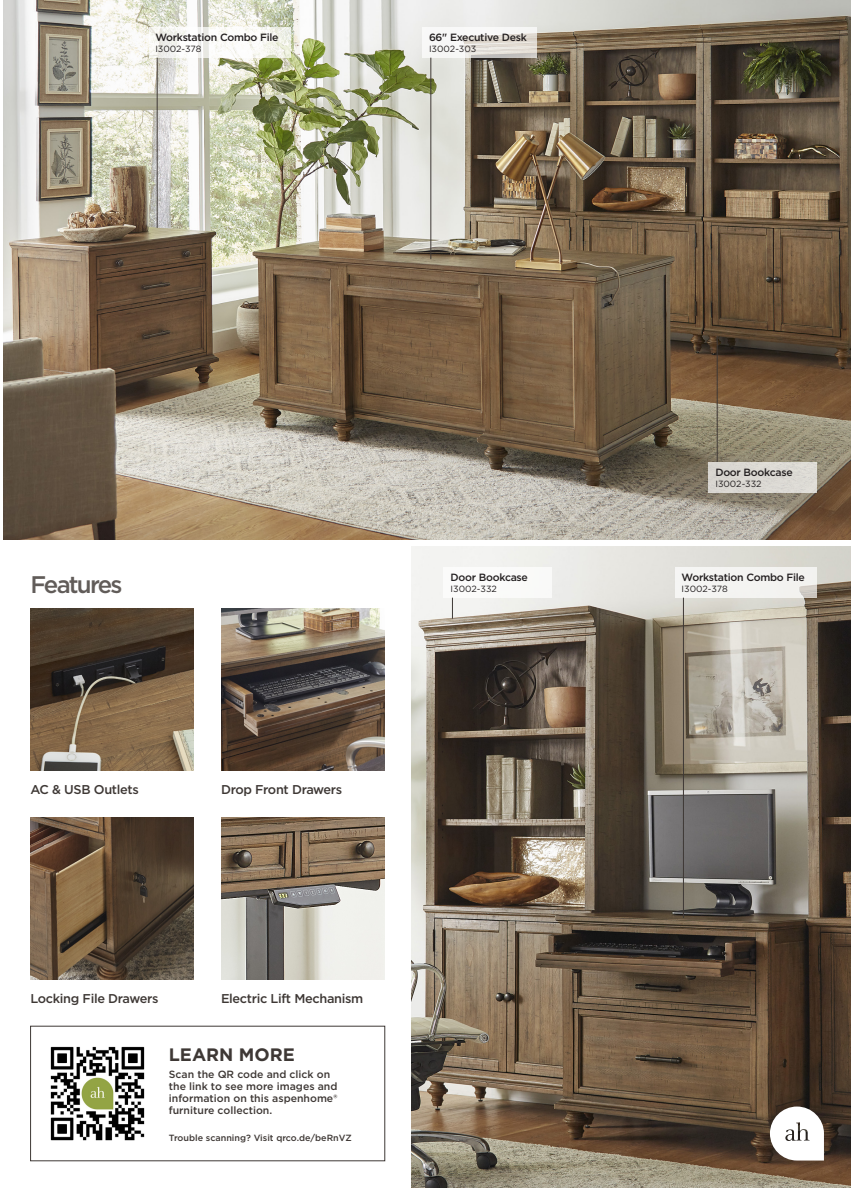
<style>
.page{position:relative;width:851px;height:1188px;background:#fff}
.page>*{position:absolute;margin:0;border:0;box-sizing:border-box;transform-origin:0 0}
.t1{font:500 24px "Gotham";letter-spacing:-.075em;color:#615c59}
.t2{font:700 18px "Gotham";color:#3e3835}
.t3{font:500 12.75px "Gotham";letter-spacing:-.025em;color:#3e3835}
.t4{font:500 10.5px/12px "Gotham";color:#3e3835}
.t5{font:500 10.5px "Gotham";letter-spacing:-.025em;color:#231f20}
.t6{font:9px "Gotham";color:#231f20}
.t7{font:500 9px "Gotham";color:#3e3835}
</style>
<div class="page">
<img style="left:30px;top:608px;width:164px;height:162px">
<img style="left:30px;top:817px;width:164px;height:162px">
<img style="left:50px;top:1046px;width:95px;height:95px">
<img style="left:221px;top:608px;width:163px;height:162px">
<img style="left:221px;top:817px;width:163px;height:162px">
<img style="left:412px;top:547px;width:438px;height:641px">
<img style="left:3px;top:0;width:847px;height:540px">
<svg style="left:770px;top:1107px;width:54px;height:54px"></svg>
<svg style="left:148px;top:27px;width:142px;height:31px;fill:#faf9f6"></svg>
<hr style="left:157px;top:58px;width:1px;height:170px;background:#3e3835">
<svg style="left:422px;top:27px;width:115px;height:31px;fill:#f5f6f4"></svg>
<hr style="left:430px;top:58px;width:1px;height:201px;background:#3e3835">
<div style="left:708px;top:462px;width:108px;height:31px;background:#dbd8d2"></div>
<hr style="left:716px;top:336px;width:1px;height:126px;background:#3e3835">
<div style="left:674px;top:567px;width:142px;height:31px;background:#f4f4f1"></div>
<hr style="left:683px;top:598px;width:1px;height:320px;background:#3e3835">
<div style="left:444px;top:567px;width:108px;height:31px;background:#fff"></div>
<svg style="left:452px;top:598px;width:1px;height:21px"></svg>
<p class="t5" style="left:155px;top:31px;width:125px">Workstation Combo File</p>
<p class="t6" style="left:155px;top:43px;width:48px">I3002-378</p>
<p class="t5" style="left:429px;top:31px;width:99px">66" Executive Desk</p>
<p class="t6" style="left:429px;top:43px;width:49px">I3002-303</p>
<h1 class="t1" style="left:30px;top:569px;width:93px">Features</h1>
<p class="t3" style="left:30px;top:781px;width:110px">AC &amp; USB Outlets</p>
<p class="t3" style="left:221px;top:781px;width:123px">Drop Front Drawers</p>
<p class="t3" style="left:30px;top:990px;width:130px">Locking File Drawers</p>
<p class="t3" style="left:221px;top:990px;width:144px">Electric Lift Mechanism</p>
<h2 class="t2" style="left:169px;top:1042px;width:128px">LEARN MORE</h2>
<p class="t4" style="left:169px;top:1068px;width:170px">Scan the QR code and click on the link to see more images and information on this aspenhome® furniture collection.</p>
<p class="t7" style="left:169px;top:1132px;width:184px">Trouble scanning? Visit qrco.de/beRnVZ</p>
<p class="t5" style="left:450px;top:571px;width:79px">Door Bookcase</p>
<p class="t6" style="left:450px;top:583px;width:48px">I3002-332</p>
<p class="t5" style="left:715px;top:465px;width:79px">Door Bookcase</p>
<p class="t6" style="left:715px;top:478px;width:48px">I3002-332</p>
<p class="t5" style="left:681px;top:571px;width:125px">Workstation Combo File</p>
<p class="t6" style="left:681px;top:583px;width:48px">I3002-378</p>
</div>
